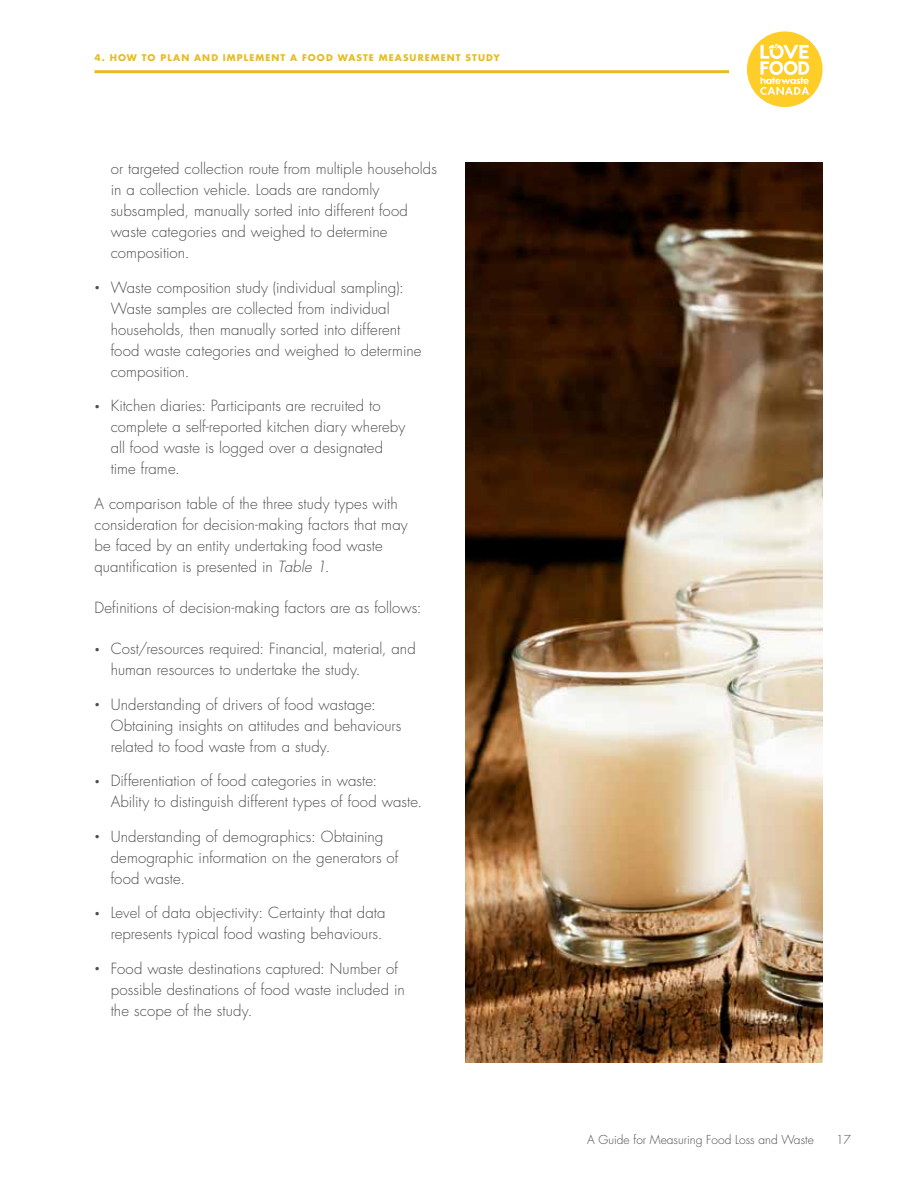
<style>
.page{position:relative;width:918px;height:1188px;background:#fff}
.page>*{position:absolute;margin:0;border:0;box-sizing:border-box;transform-origin:0 0}
.t1{font:300 15px/21px "Futura Std";letter-spacing:.005em;color:#4d4d4f}
.t2{font:300 12px "Futura Std";color:#4d4d4f}
.t3{font:700 9px "Futura Std";letter-spacing:.12em;color:#e8bb24}
.s1{font-size:9px}
.s2{font-style:italic}
</style>
<div class="page">
<img style="left:466px;top:162px;width:357px;height:901px">
<hr style="left:94px;top:70px;width:635px;height:3px;background:#e8bb24">
<div style="left:747px;top:31px;width:76px;height:76px;background:#ffcd27;border-radius:50%"></div>
<svg style="left:760px;top:44px;width:49px;height:51px"></svg>
<p class="t3" style="left:94px;top:52px;width:407px">4. HOW TO PLAN AND IMPLEMENT A FOOD WASTE MEASUREMENT STUDY</p>
<p class="t1" style="left:111px;top:159px;width:328px">or targeted collection route from multiple households in a collection vehicle. Loads are randomly subsampled, manually sorted into different food waste categories and weighed to determine composition.</p>
<p class="t1" style="left:111px;top:277px;width:312px;text-indent:-16px"><span class="s1">•</span> Waste composition study (individual sampling):<br>Waste samples are collected from individual households, then manually sorted into different food waste categories and weighed to determine composition.</p>
<p class="t1" style="left:111px;top:396px;width:296px;text-indent:-16px"><span class="s1">•</span> Kitchen diaries: Participants are recruited to complete a self-reported kitchen diary whereby all food waste is logged over a designated time frame.</p>
<p class="t1" style="left:95px;top:493px;width:315px">A comparison table of the three study types with consideration for decision-making factors that may be faced by an entity undertaking food waste quantification is presented in <span class="s2">Table 1.</span></p>
<p class="t1" style="left:95px;top:598px;width:329px">Definitions of decision-making factors are as follows:</p>
<p class="t1" style="left:111px;top:639px;width:307px;text-indent:-16px"><span class="s1">•</span> Cost/resources required: Financial, material, and human resources to undertake the study.</p>
<p class="t1" style="left:111px;top:694px;width:292px;text-indent:-16px"><span class="s1">•</span> Understanding of drivers of food wastage:<br>Obtaining insights on attitudes and behaviours related to food waste from a study.</p>
<p class="t1" style="left:111px;top:771px;width:313px;text-indent:-16px"><span class="s1">•</span> Differentiation of food categories in waste:<br>Ability to distinguish different types of food waste.</p>
<p class="t1" style="left:111px;top:826px;width:289px;text-indent:-16px"><span class="s1">•</span> Understanding of demographics: Obtaining demographic information on the generators of food waste.</p>
<p class="t1" style="left:94px;top:903px;width:293px;text-align:right"><span class="s1">•</span> Level of data objectivity: Certainty that data represents typical food wasting behaviours.</p>
<p class="t1" style="left:111px;top:958px;width:296px;text-indent:-16px"><span class="s1">•</span> Food waste destinations captured: Number of possible destinations of food waste included in the scope of the study.</p>
<p class="t2" style="left:587px;top:1132px;width:228px">A Guide for Measuring Food Loss and Waste</p>
<p class="t2" style="left:836px;top:1132px;width:16px">17</p>
</div>
